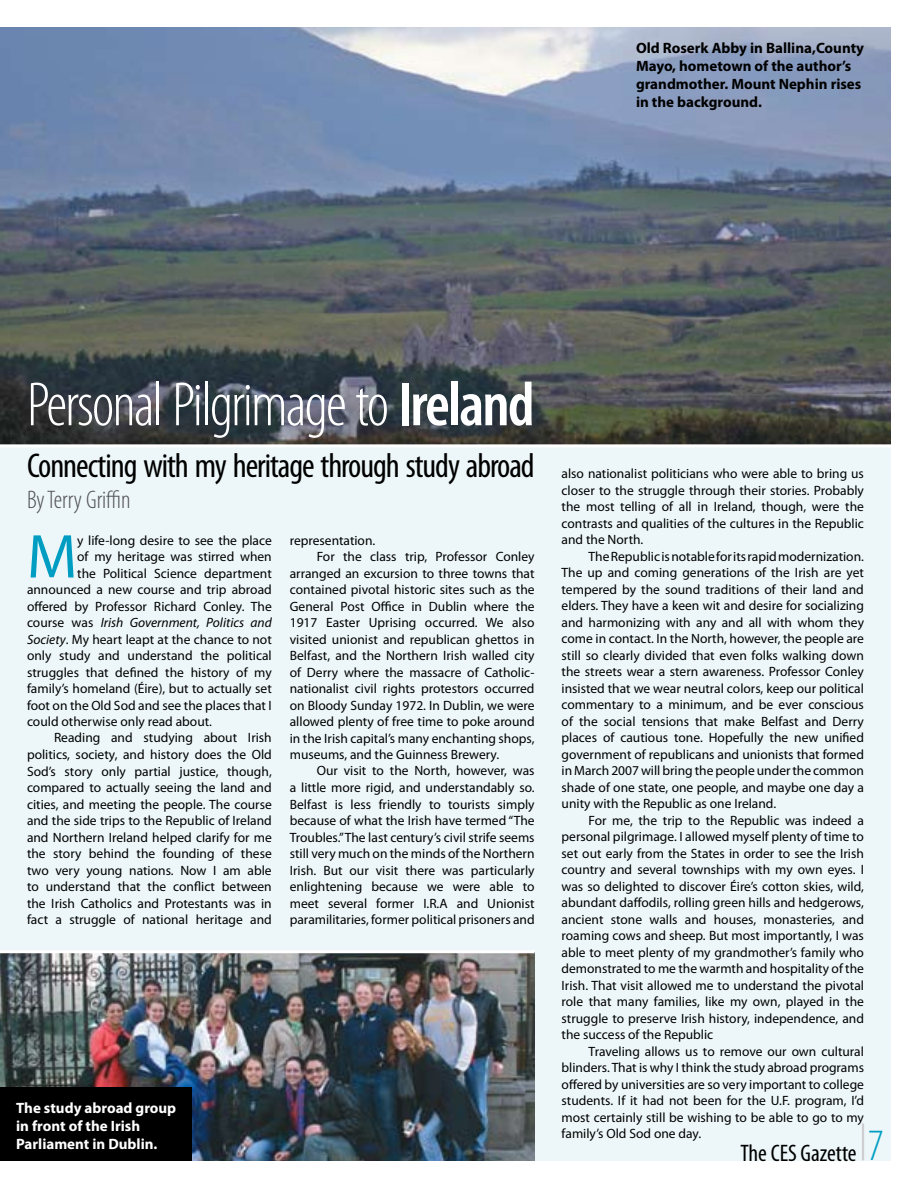
<style>
.page{position:relative;width:918px;height:1188px;background:#fff}
.page>*{position:absolute;margin:0;border:0;box-sizing:border-box;transform-origin:0 0}
.t1{font:300 condensed 63px "Myriad Pro";letter-spacing:-.03em;color:#fff}
.t2{font:62.4px "Myriad Pro";color:#009dc2}
.t3{font:condensed 34.5px "Myriad Pro";letter-spacing:-.03em;color:#000}
.t4{font:300 condensed 25.5px "Myriad Pro";color:#515153}
.t5{font:condensed 24px "Myriad Pro";color:#000}
.t6{font:700 15px/18px "Myriad Pro";color:#000}
.t7{font:700 15px/18px "Myriad Pro";color:#fff}
.t8{font:13.5px/16.5px "Myriad Pro";color:#000;text-align:justify}
.t9{font:italic 13.5px "Myriad Pro";color:#000}
.s1{font-weight:600}
.s2{font-style:normal}
.s3{font-style:italic}
.s4{font-weight:300;font-size:45px;color:#009dc2}
</style>
<div class="page">
<div style="left:0;top:27px;width:891px;height:1134px;background:#edf7f9"></div>
<hr style="left:862px;top:1124px;width:2px;height:36px;background:#cdced0">
<img style="left:0;top:27px;width:891px;height:417px">
<img style="left:0;top:953px;width:535px;height:208px">
<div style="left:0;top:1088px;width:192px;height:73px;background:#000"></div>
<hr style="left:0;top:444px;width:891px;height:3px;background:#fff">
<hr style="left:0;top:950px;width:535px;height:3px;background:#fff">
<p class="t6" style="left:636px;top:39px;width:230px">Old Roserk Abby in Ballina,County<br>Mayo, hometown of the author’s grandmother. Mount Nephin rises in the background.</p>
<h1 class="t1" style="left:27px;top:367px;width:509px">Personal Pilgrimage to <span class="s1">Ireland</span></h1>
<h3 class="t3" style="left:27px;top:445px;width:509px">Connecting with my heritage through study abroad</h3>
<h3 class="t4" style="left:27px;top:485px;width:105px">ByTerry Griffin</h3>
<h2 class="t2" style="left:27px;top:523px;width:52px">M</h2>
<p class="t8" style="left:77px;top:532px;width:196px">y life-long desire to see the place</p>
<p class="t8" style="left:77px;top:548px;width:196px">of my heritage was stirred when</p>
<p class="t8" style="left:77px;top:565px;width:196px">the Political Science department</p>
<p class="t8" style="left:27px;top:581px;width:246px">announced a new course and trip abroad</p>
<p class="t8" style="left:27px;top:598px;width:246px">offered by Professor Richard Conley. The</p>
<p class="t9" style="left:27px;top:615px;width:246px"><span class="s2">course was</span> Irish Government, Politics and</p>
<p class="t8" style="left:27px;top:631px;width:246px"><span class="s3">Society</span>. My heart leapt at the chance to not</p>
<p class="t8" style="left:27px;top:647px;width:246px">only study and understand the political</p>
<p class="t8" style="left:27px;top:664px;width:246px">struggles that defined the history of my</p>
<p class="t8" style="left:27px;top:680px;width:246px">family’s homeland (Éire), but to actually set</p>
<p class="t8" style="left:27px;top:697px;width:246px">foot on the Old Sod and see the places that I</p>
<p class="t8" style="left:27px;top:713px;width:187px">could otherwise only read about.</p>
<p class="t8" style="left:54px;top:730px;width:219px">Reading and studying about Irish</p>
<p class="t8" style="left:27px;top:746px;width:246px">politics, society, and history does the Old</p>
<p class="t8" style="left:27px;top:763px;width:246px">Sod’s story only partial justice, though,</p>
<p class="t8" style="left:27px;top:779px;width:246px">compared to actually seeing the land and</p>
<p class="t8" style="left:27px;top:796px;width:246px">cities, and meeting the people. The course</p>
<p class="t8" style="left:27px;top:812px;width:246px">and the side trips to the Republic of Ireland</p>
<p class="t8" style="left:27px;top:829px;width:246px">and Northern Ireland helped clarify for me</p>
<p class="t8" style="left:27px;top:845px;width:246px">the story behind the founding of these</p>
<p class="t8" style="left:27px;top:862px;width:246px">two very young nations. Now I am able</p>
<p class="t8" style="left:27px;top:878px;width:246px">to understand that the conflict between</p>
<p class="t8" style="left:27px;top:895px;width:246px">the Irish Catholics and Protestants was in</p>
<p class="t8" style="left:27px;top:911px;width:246px">fact a struggle of national heritage and</p>
<p class="t8" style="left:290px;top:532px;width:87px">representation.</p>
<p class="t8" style="left:317px;top:548px;width:219px">For the class trip, Professor Conley</p>
<p class="t8" style="left:290px;top:565px;width:246px">arranged an excursion to three towns that</p>
<p class="t8" style="left:290px;top:581px;width:246px">contained pivotal historic sites such as the</p>
<p class="t8" style="left:290px;top:598px;width:246px">General Post Office in Dublin where the</p>
<p class="t8" style="left:290px;top:614px;width:246px">1917 Easter Uprising occurred. We also</p>
<p class="t8" style="left:290px;top:631px;width:246px">visited unionist and republican ghettos in</p>
<p class="t8" style="left:290px;top:647px;width:246px">Belfast, and the Northern Irish walled city</p>
<p class="t8" style="left:290px;top:664px;width:246px">of Derry where the massacre of Catholic-</p>
<p class="t8" style="left:290px;top:680px;width:246px">nationalist civil rights protestors occurred</p>
<p class="t8" style="left:290px;top:697px;width:246px">on Bloody Sunday 1972. In Dublin, we were</p>
<p class="t8" style="left:290px;top:713px;width:246px">allowed plenty of free time to poke around</p>
<p class="t8" style="left:290px;top:730px;width:246px">in the Irish capital’s many enchanting shops,</p>
<p class="t8" style="left:290px;top:746px;width:211px">museums, and the Guinness Brewery.</p>
<p class="t8" style="left:317px;top:763px;width:219px">Our visit to the North, however, was</p>
<p class="t8" style="left:290px;top:779px;width:246px">a little more rigid, and understandably so.</p>
<p class="t8" style="left:290px;top:796px;width:246px">Belfast is less friendly to tourists simply</p>
<p class="t8" style="left:290px;top:812px;width:246px">because of what the Irish have termed “The</p>
<p class="t8" style="left:290px;top:829px;width:246px">Troubles.” The last century’s civil strife seems</p>
<p class="t8" style="left:290px;top:845px;width:246px">still very much on the minds of the Northern</p>
<p class="t8" style="left:290px;top:862px;width:246px">Irish. But our visit there was particularly</p>
<p class="t8" style="left:290px;top:878px;width:246px">enlightening because we were able to</p>
<p class="t8" style="left:290px;top:895px;width:246px">meet several former I.R.A and Unionist</p>
<p class="t8" style="left:290px;top:911px;width:246px">paramilitaries, former political prisoners and</p>
<p class="t7" style="left:16px;top:1099px;width:162px">The study abroad group in front of the Irish<br>Parliament in Dublin.</p>
<p class="t8" style="left:562px;top:466px;width:304px">also nationalist politicians who were able to bring us closer to the struggle through their stories. Probably the most telling of all in Ireland, though, were the contrasts and qualities of the cultures in the Republic and the North.</p>
<p class="t8" style="left:562px;top:548px;width:304px;text-indent:27px">The Republic is notable for its rapid modernization.<br>The up and coming generations of the Irish are yet tempered by the sound traditions of their land and elders. They have a keen wit and desire for socializing and harmonizing with any and all with whom they come in contact. In the North, however, the people are still so clearly divided that even folks walking down the streets wear a stern awareness. Professor Conley insisted that we wear neutral colors, keep our political commentary to a minimum, and be ever conscious of the social tensions that make Belfast and Derry places of cautious tone. Hopefully the new unified government of republicans and unionists that formed in March 2007 will bring the people under the common shade of one state, one people, and maybe one day a unity with the Republic as one Ireland.</p>
<p class="t8" style="left:562px;top:812px;width:304px;text-indent:27px">For me, the trip to the Republic was indeed a personal pilgrimage. I allowed myself plenty of time to set out early from the States in order to see the Irish country and several townships with my own eyes. I was so delighted to discover Éire’s cotton skies, wild, abundant daffodils, rolling green hills and hedgerows, ancient stone walls and houses, monasteries, and roaming cows and sheep. But most importantly, I was able to meet plenty of my grandmother’s family who demonstrated to me the warmth and hospitality of the Irish. That visit allowed me to understand the pivotal role that many families, like my own, played in the struggle to preserve Irish history, independence, and the success of the Republic</p>
<p class="t8" style="left:562px;top:1043px;width:304px;text-indent:27px">Traveling allows us to remove our own cultural blinders. That is why I think the study abroad programs offered by universities are so very important to college students. If it had not been for the U.F. program, I’d most certainly still be wishing to be able to go to my family’s Old Sod one day.</p>
<h3 class="t5" style="left:740px;top:1139px;width:145px">The CES Gazette <span class="s4">7</span></h3>
</div>
